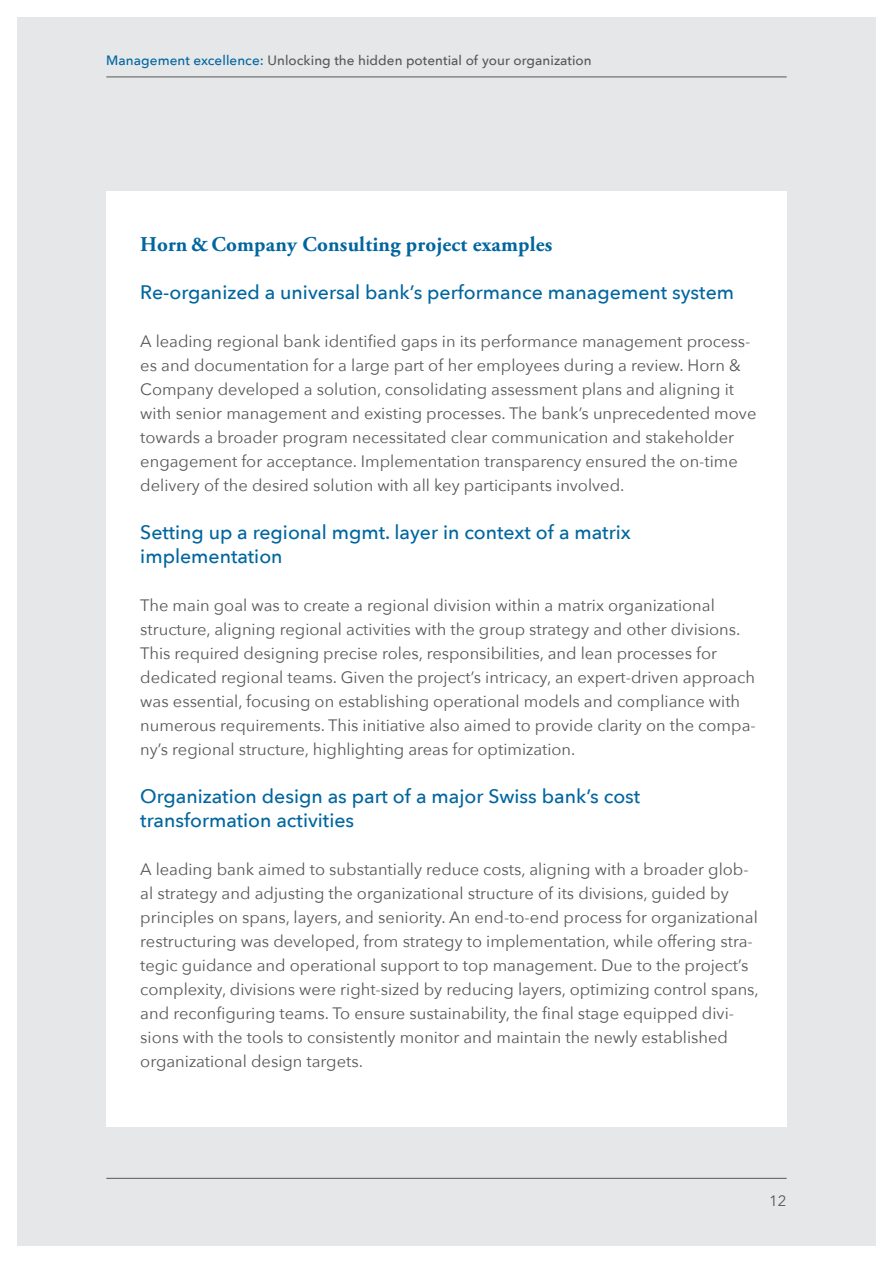
<style>
.page{position:relative;width:893px;height:1263px;background:#fff}
.page>*{position:absolute;margin:0;border:0;box-sizing:border-box;transform-origin:0 0}
.t1{font:700 21px "Adobe Garamond Pro";letter-spacing:.01em;color:#01669f}
.t2{font:500 19.5px/24px "Avenir Next";color:#01669f}
.t3{font:16.5px/24px "Avenir Next";color:#57585a}
.t4{font:15px "Avenir Next";color:#57585a}
.t5{font:500 13.5px "Avenir Next";letter-spacing:.005em;color:#57585a}
.s1{color:#01669f}
</style>
<div class="page">
<div style="left:17px;top:17px;width:859px;height:1229px;background:#e6e7e9"></div>
<hr style="left:106px;top:77px;width:681px;height:1px;background:#57585a">
<hr style="left:106px;top:1178px;width:681px;height:1px;background:#57585a">
<div style="left:106px;top:191px;width:681px;height:936px;background:#fff"></div>
<p class="t5" style="left:106px;top:48px;width:487px"><span class="s1">Management excellence:</span> Unlocking the hidden potential of your organization</p>
<p class="t1" style="left:140px;top:232px;width:414px">Horn &amp; Company Consulting project examples</p>
<p class="t2" style="left:140px;top:280px;width:595px">Re-organized a universal bank’s performance management system</p>
<p class="t3" style="left:140px;top:329px;width:618px">A leading regional bank identified gaps in its performance management process&shy;es and documentation for a large part of her employees during a review. Horn &amp; Company developed a solution, consolidating assessment plans and aligning it with senior management and existing processes. The bank’s unprecedented move towards a broader program necessitated clear communication and stakeholder engagement for acceptance. Implementation transparency ensured the on-time delivery of the desired solution with all key participants involved.</p>
<p class="t2" style="left:140px;top:520px;width:492px">Setting up a regional mgmt. layer in context of a matrix implementation</p>
<p class="t3" style="left:140px;top:593px;width:617px">The main goal was to create a regional division within a matrix organizational structure, aligning regional activities with the group strategy and other divisions.<br>This required designing precise roles, responsibilities, and lean processes for dedicated regional teams. Given the project’s intricacy, an expert-driven approach was essential, focusing on establishing operational models and compliance with numerous requirements. This initiative also aimed to provide clarity on the compa&shy;ny’s regional structure, highlighting areas for optimization.</p>
<p class="t2" style="left:140px;top:784px;width:501px">Organization design as part of a major Swiss bank’s cost transformation activities</p>
<p class="t3" style="left:140px;top:857px;width:620px">A leading bank aimed to substantially reduce costs, aligning with a broader glob&shy;al strategy and adjusting the organizational structure of its divisions, guided by principles on spans, layers, and seniority. An end-to-end process for organizational restructuring was developed, from strategy to implementation, while offering stra&shy;tegic guidance and operational support to top management. Due to the project’s complexity, divisions were right-sized by reducing layers, optimizing control spans, and reconfiguring teams. To ensure sustainability, the final stage equipped divi&shy;sions with the tools to consistently monitor and maintain the newly established organizational design targets.</p>
<p class="t4" style="left:769px;top:1188px;width:19px">12</p>
</div>
